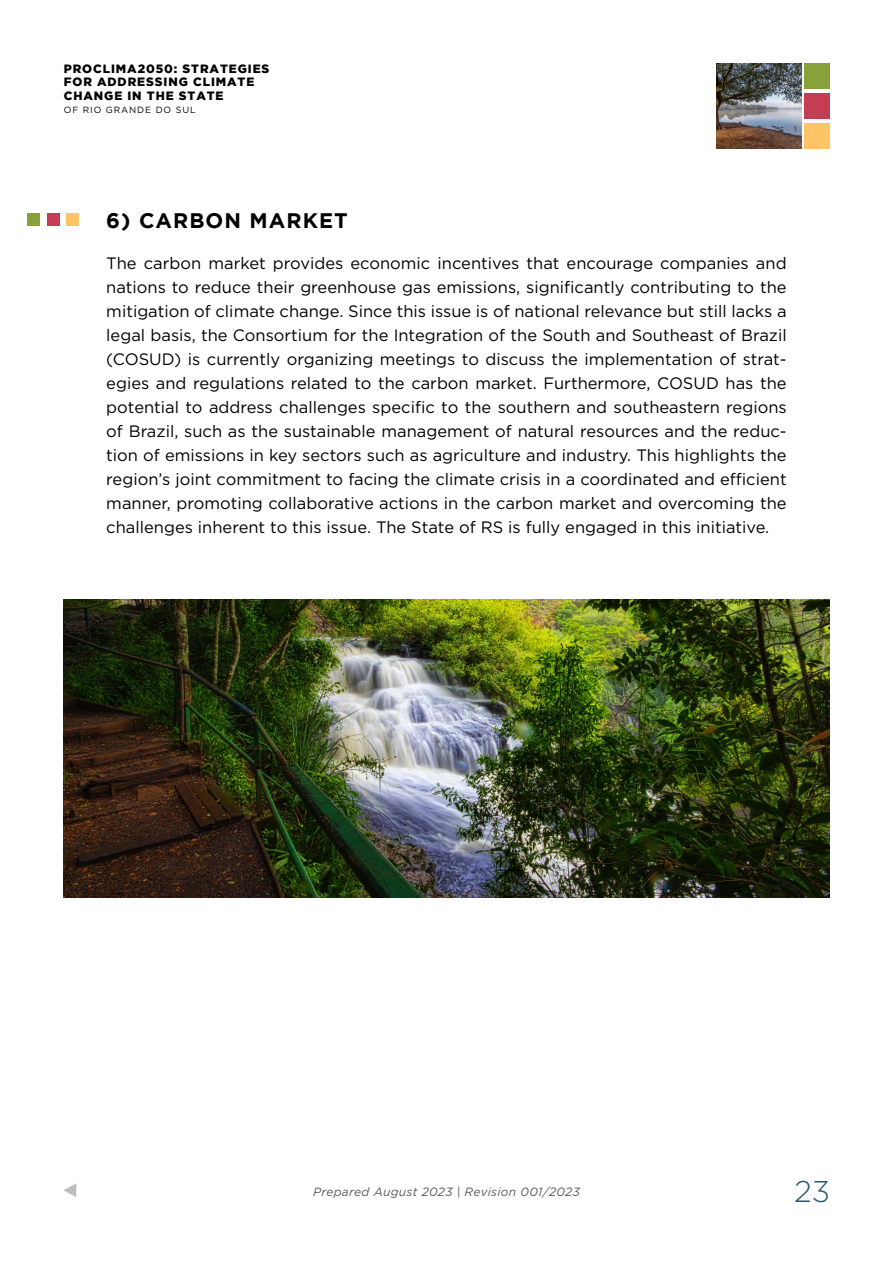
<style>
.page{position:relative;width:893px;height:1263px;background:#fff}
.page>*{position:absolute;margin:0;border:0;box-sizing:border-box;transform-origin:0 0}
.t1{font:300 30px "Gotham";color:#2a586b}
.t2{font:700 21px "Gotham";letter-spacing:.05em;color:#000}
.t3{font:16.5px/24px "Gotham";color:#000;text-align:justify}
.t4{font:900 12px/13.5px "Gotham";letter-spacing:.075em;color:#000}
.t5{font:italic 12px "Gotham";letter-spacing:.025em;color:#58595b}
.t6{font:9px "Gotham";letter-spacing:.1em;color:#000}
</style>
<div class="page">
<div style="left:804px;top:64px;width:26px;height:25px;background:#89a13a"></div>
<div style="left:804px;top:94px;width:26px;height:25px;background:#c43d53"></div>
<div style="left:804px;top:123px;width:26px;height:26px;background:#fec465"></div>
<img style="left:716px;top:64px;width:85px;height:85px">
<svg style="left:63px;top:1183px;width:13px;height:14px"></svg>
<div style="left:28px;top:213px;width:12px;height:12px;background:#89a13a"></div>
<div style="left:47px;top:213px;width:13px;height:12px;background:#c43d53"></div>
<div style="left:66px;top:213px;width:13px;height:12px;background:#fec465"></div>
<img style="left:64px;top:600px;width:766px;height:297px">
<p class="t4" style="left:64px;top:61px;width:207px">PROCLIMA2050: STRATEGIES<br>FOR ADDRESSING CLIMATE<br>CHANGE IN THE STATE</p>
<p class="t6" style="left:64px;top:104px;width:133px">OF RIO GRANDE DO SUL</p>
<p class="t2" style="left:106px;top:208px;width:243px">6) CARBON MARKET</p>
<p class="t3" style="left:106px;top:251px;width:682px">The carbon market provides economic incentives that encourage companies and nations to reduce their greenhouse gas emissions, significantly contributing to the mitigation of climate change. Since this issue is of national relevance but still lacks a legal basis, the Consortium for the Integration of the South and Southeast of Brazil (COSUD) is currently organizing meetings to discuss the implementation of strat&shy;egies and regulations related to the carbon market. Furthermore, COSUD has the potential to address challenges specific to the southern and southeastern regions of Brazil, such as the sustainable management of natural resources and the reduc&shy;tion of emissions in key sectors such as agriculture and industry. This highlights the region’s joint commitment to facing the climate crisis in a coordinated and efficient manner, promoting collaborative actions in the carbon market and overcoming the challenges inherent to this issue. The State of RS is fully engaged in this initiative.</p>
<p class="t5" style="left:313px;top:1185px;width:268px">Prepared August 2023 | Revision 001/2023</p>
<h1 class="t1" style="left:794px;top:1173px;width:37px">23</h1>
</div>
